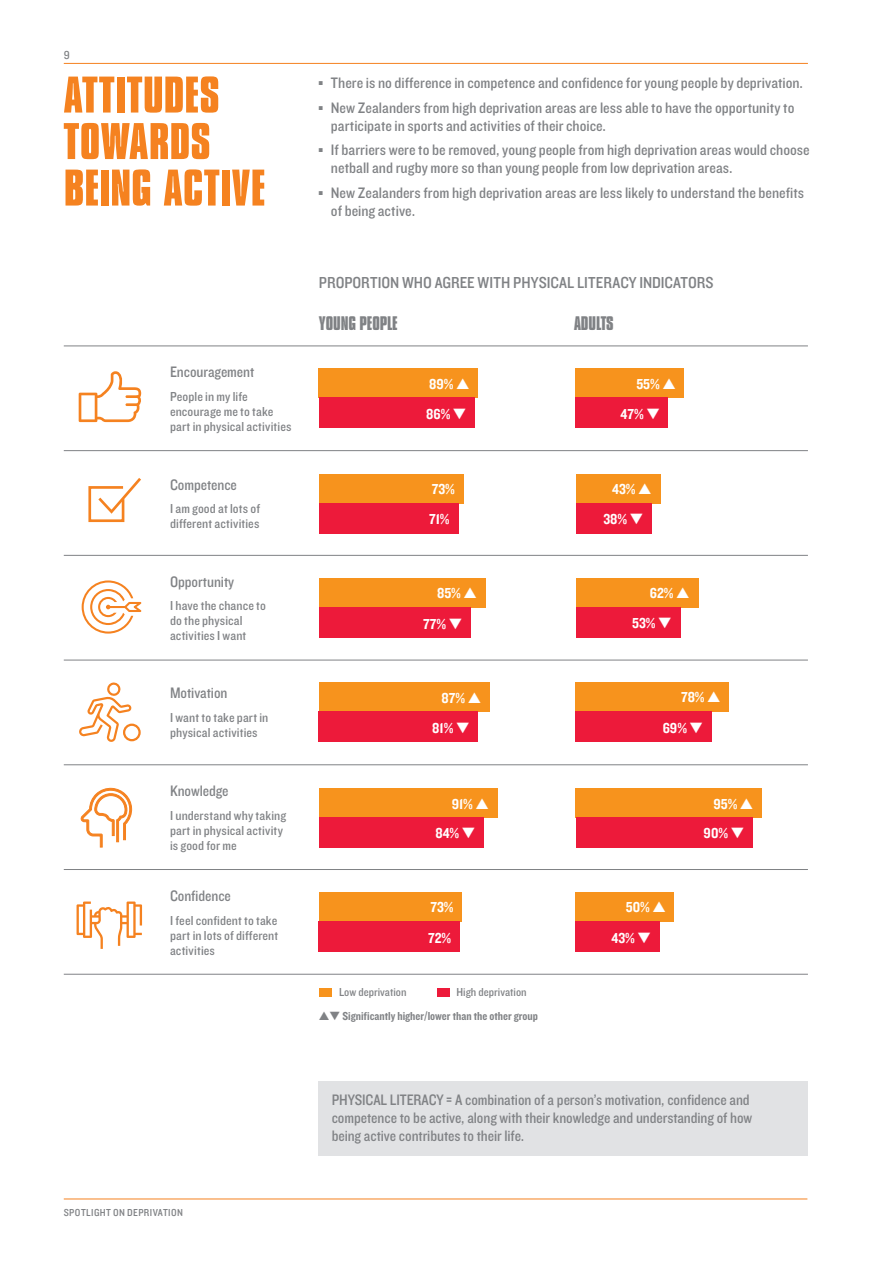
<style>
.page{position:relative;width:893px;height:1263px;background:#fff}
.page>*{position:absolute;margin:0;border:0;box-sizing:border-box;transform-origin:0 0}
._4_Headings{font:54px/46.5px "Compacta Bld";letter-spacing:.01em;color:#f58220}
.grey_text{font:700 18px "Compacta MT Std";letter-spacing:-.005em;color:#808285}
._4_Figure_Subheading{font:16.5px "Knockout 30 Junior Welterwt";color:#808285}
.t1{font:15.75px/18px "Knockout 30 Junior Welterwt";color:#808285}
.grey_text-2{font:15.75px/18px "Knockout HTF30 Junior Welterwt";letter-spacing:-.005em;color:#808285}
.WHITE_GRAPH{font:15px "Knockout HTF50 Welterweight";color:#fff}
._4_Figure_Body{font:13.5px/15px "Knockout 30 Junior Welterwt";letter-spacing:.01em;color:#808285}
.t2{font:12px "Knockout HTF50 Welterweight";color:#808285}
.t3{font:12px "Knockout 30 Junior Welterwt";color:#808285}
.t4{font:10.5px "Knockout 30 Junior Welterwt";letter-spacing:.035em;color:#808285}
</style>
<div class="page">
<div style="left:319px;top:368px;width:159px;height:30px;background:#f7931d"></div>
<div style="left:319px;top:398px;width:155px;height:30px;background:#ed1a3a"></div>
<div style="left:319px;top:474px;width:144px;height:29px;background:#f7931d"></div>
<div style="left:319px;top:503px;width:140px;height:30px;background:#ed1a3a"></div>
<div style="left:319px;top:578px;width:167px;height:29px;background:#f7931d"></div>
<div style="left:319px;top:607px;width:151px;height:30px;background:#ed1a3a"></div>
<div style="left:319px;top:682px;width:170px;height:29px;background:#f7931d"></div>
<div style="left:319px;top:711px;width:159px;height:30px;background:#ed1a3a"></div>
<div style="left:319px;top:788px;width:179px;height:30px;background:#f7931d"></div>
<div style="left:319px;top:818px;width:165px;height:30px;background:#ed1a3a"></div>
<div style="left:319px;top:892px;width:143px;height:30px;background:#f7931d"></div>
<div style="left:319px;top:922px;width:141px;height:30px;background:#ed1a3a"></div>
<div style="left:576px;top:892px;width:98px;height:30px;background:#f7931d"></div>
<div style="left:576px;top:922px;width:84px;height:30px;background:#ed1a3a"></div>
<div style="left:576px;top:788px;width:186px;height:30px;background:#f7931d"></div>
<div style="left:576px;top:818px;width:176px;height:30px;background:#ed1a3a"></div>
<div style="left:576px;top:682px;width:153px;height:29px;background:#f7931d"></div>
<div style="left:576px;top:711px;width:136px;height:30px;background:#ed1a3a"></div>
<div style="left:576px;top:578px;width:122px;height:29px;background:#f7931d"></div>
<div style="left:576px;top:607px;width:104px;height:30px;background:#ed1a3a"></div>
<div style="left:576px;top:474px;width:84px;height:29px;background:#f7931d"></div>
<div style="left:576px;top:503px;width:75px;height:31px;background:#ed1a3a"></div>
<div style="left:576px;top:368px;width:108px;height:30px;background:#f7931d"></div>
<div style="left:576px;top:398px;width:92px;height:30px;background:#ed1a3a"></div>
<hr style="left:64px;top:346px;width:744px;height:1px;background:#808285">
<hr style="left:64px;top:450px;width:744px;height:1px;background:#808285">
<hr style="left:64px;top:974px;width:744px;height:1px;background:#808285">
<hr style="left:64px;top:869px;width:744px;height:1px;background:#808285">
<hr style="left:64px;top:764px;width:744px;height:1px;background:#808285">
<hr style="left:64px;top:660px;width:744px;height:1px;background:#808285">
<hr style="left:64px;top:555px;width:744px;height:1px;background:#808285">
<div style="left:319px;top:988px;width:13px;height:9px;background:#f7931d"></div>
<div style="left:437px;top:989px;width:13px;height:8px;background:#ed1a3a"></div>
<div style="left:319px;top:1081px;width:489px;height:74px;background:#e1e2e4"></div>
<svg style="left:79px;top:371px;width:62px;height:51px"></svg>
<svg style="left:88px;top:478px;width:53px;height:45px"></svg>
<svg style="left:77px;top:901px;width:65px;height:48px"></svg>
<hr style="left:64px;top:63px;width:744px;height:1px;background:#f58220">
<hr style="left:64px;top:1199px;width:743px;height:1px;background:#f58220">
<svg style="left:79px;top:682px;width:53px;height:60px"></svg>
<div style="left:123px;top:724px;width:18px;height:17px;border:2px solid #f58220;border-radius:50%"></div>
<svg style="left:80px;top:787px;width:52px;height:61px"></svg>
<svg style="left:82px;top:580px;width:59px;height:54px"></svg>
<p class="t3" style="left:64px;top:46px;width:7px">9</p>
<p class="_4_Headings" style="left:64px;top:76px;width:203px">ATTITUDES<br>TOWARDS<br>BEING ACTIVE</p>
<p class="grey_text-2" style="left:170px;top:364px;width:86px">Encouragement</p>
<p class="_4_Figure_Body" style="left:170px;top:388px;width:123px">People in my life encourage me to take part in physical activities</p>
<p class="grey_text-2" style="left:170px;top:476px;width:68px">Competence</p>
<p class="_4_Figure_Body" style="left:170px;top:501px;width:91px">I am good at lots of different activities</p>
<p class="grey_text-2" style="left:170px;top:573px;width:66px">Opportunity</p>
<p class="_4_Figure_Body" style="left:170px;top:598px;width:97px">I have the chance to do the physical activities I want</p>
<p class="grey_text-2" style="left:170px;top:685px;width:59px">Motivation</p>
<p class="_4_Figure_Body" style="left:170px;top:709px;width:100px">I want to take part in physical activities</p>
<p class="grey_text-2" style="left:170px;top:783px;width:60px">Knowledge</p>
<p class="_4_Figure_Body" style="left:170px;top:807px;width:118px">I understand why taking part in physical activity is good for me</p>
<p class="grey_text-2" style="left:170px;top:888px;width:62px">Confidence</p>
<p class="_4_Figure_Body" style="left:170px;top:912px;width:110px;text-align:justify">I feel confident to take part in lots of different activities</p>
<p class="t1" style="left:319px;top:74px;width:486px"><sup>≠</sup> There is no difference in competence and confidence for young people by deprivation.</p>
<p class="t1" style="left:331px;top:98px;width:465px;text-indent:-12px"><sup>≠</sup> New Zealanders from high deprivation areas are less able to have the opportunity to participate in sports and activities of their choice.</p>
<p class="t1" style="left:331px;top:140px;width:480px;text-indent:-12px"><sup>≠</sup> If barriers were to be removed, young people from high deprivation areas would choose netball and rugby more so than young people from low deprivation areas.</p>
<p class="t1" style="left:331px;top:183px;width:475px;text-indent:-12px"><sup>≠</sup> New Zealanders from high deprivation areas are less likely to understand the benefits of being active.</p>
<p class="_4_Figure_Subheading" style="left:319px;top:271px;width:396px">PROPORTION WHO AGREE WITH PHYSICAL LITERACY INDICATORS</p>
<p class="grey_text" style="left:319px;top:313px;width:80px">YOUNG PEOPLE</p>
<p class="grey_text" style="left:574px;top:313px;width:41px">ADULTS</p>
<p class="WHITE_GRAPH" style="left:429px;top:376px;width:42px">89% ▲</p>
<p class="WHITE_GRAPH" style="left:636px;top:376px;width:41px">55% ▲</p>
<p class="WHITE_GRAPH" style="left:426px;top:406px;width:42px">86% ▼</p>
<p class="WHITE_GRAPH" style="left:621px;top:406px;width:41px">47% ▼</p>
<p class="WHITE_GRAPH" style="left:432px;top:481px;width:25px">73%</p>
<p class="WHITE_GRAPH" style="left:612px;top:481px;width:41px">43% ▲</p>
<p class="WHITE_GRAPH" style="left:429px;top:511px;width:22px">71%</p>
<p class="WHITE_GRAPH" style="left:603px;top:511px;width:41px">38% ▼</p>
<p class="WHITE_GRAPH" style="left:437px;top:585px;width:41px">85% ▲</p>
<p class="WHITE_GRAPH" style="left:650px;top:585px;width:41px">62% ▲</p>
<p class="WHITE_GRAPH" style="left:423px;top:616px;width:40px">77% ▼</p>
<p class="WHITE_GRAPH" style="left:632px;top:616px;width:41px">53% ▼</p>
<p class="WHITE_GRAPH" style="left:441px;top:690px;width:41px">87% ▲</p>
<p class="WHITE_GRAPH" style="left:681px;top:690px;width:41px">78% ▲</p>
<p class="WHITE_GRAPH" style="left:432px;top:720px;width:39px">81% ▼</p>
<p class="WHITE_GRAPH" style="left:663px;top:720px;width:42px">69% ▼</p>
<p class="WHITE_GRAPH" style="left:452px;top:796px;width:39px">91% ▲</p>
<p class="WHITE_GRAPH" style="left:713px;top:796px;width:41px">95% ▲</p>
<p class="WHITE_GRAPH" style="left:435px;top:825px;width:41px">84% ▼</p>
<p class="WHITE_GRAPH" style="left:704px;top:825px;width:42px">90% ▼</p>
<p class="WHITE_GRAPH" style="left:430px;top:900px;width:25px">73%</p>
<p class="WHITE_GRAPH" style="left:626px;top:900px;width:41px">50% ▲</p>
<p class="WHITE_GRAPH" style="left:428px;top:930px;width:25px">72%</p>
<p class="WHITE_GRAPH" style="left:611px;top:930px;width:41px">43% ▼</p>
<p class="t3" style="left:339px;top:984px;width:69px">Low deprivation</p>
<p class="t3" style="left:456px;top:984px;width:72px">High deprivation</p>
<p class="t2" style="left:319px;top:1010px;width:221px">▲▼ Significantly higher/lower than the other group</p>
<p class="t4" style="left:64px;top:1206px;width:121px">SPOTLIGHT ON DEPRIVATION</p>
<p class="grey_text-2" style="left:332px;top:1091px;width:422px">PHYSICAL LITERACY = A combination of a person’s motivation, confidence and competence to be active, along with their knowledge and understanding of how being active contributes to their life.</p>
</div>
